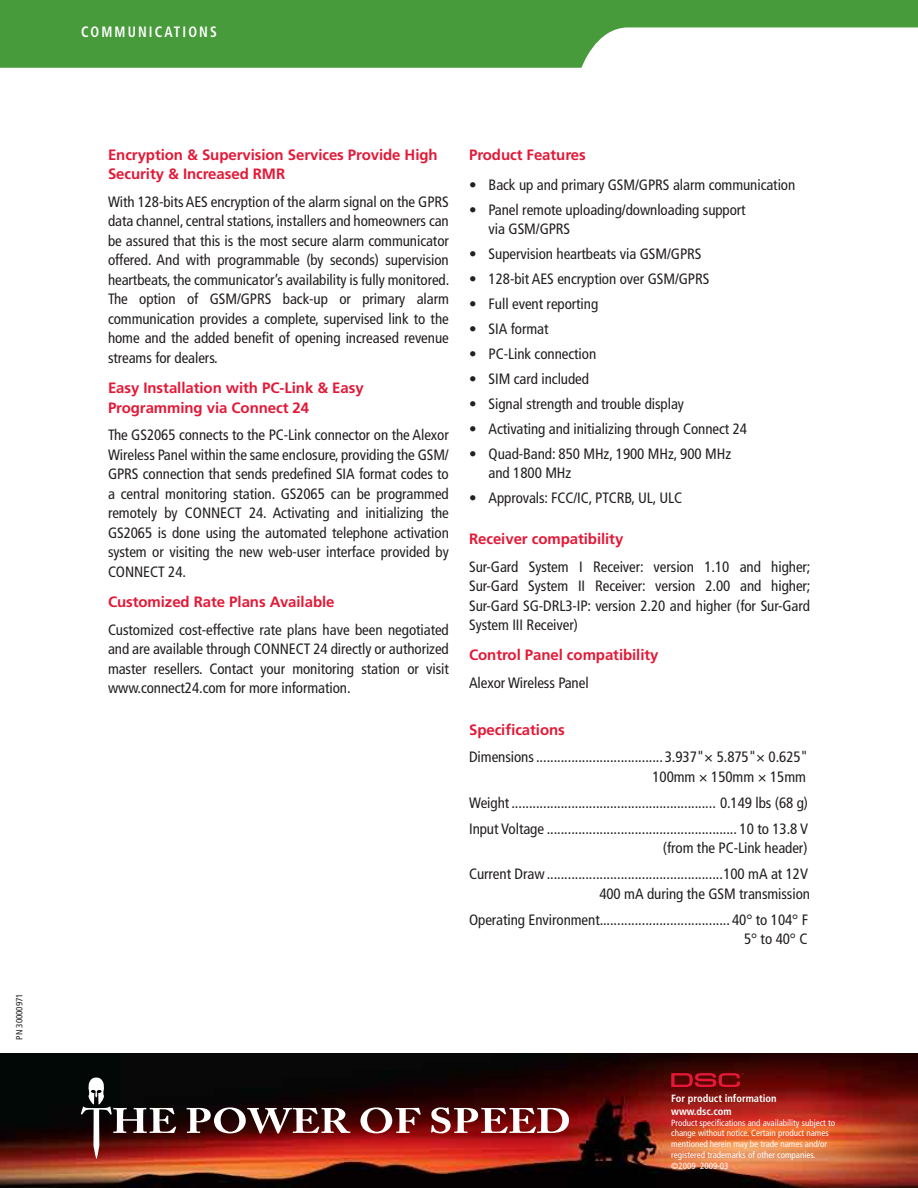
<style>
.page{position:relative;width:918px;height:1188px;background:#fff}
.page>*{position:absolute;margin:0;border:0;box-sizing:border-box;transform-origin:0 0}
.t1{font:condensed 15px/19.5px "Frutiger LT Std";letter-spacing:-.005em;color:#231f20;text-align:justify}
.t2{font:700 15px/19.5px "Frutiger LT Std";letter-spacing:-.005em;color:#e31937}
.t3{font:700 condensed 15px "Frutiger LT Std";letter-spacing:.155em;color:#fff;scale:.9 1}
.t4{font:700 condensed 10.5px/12.6px "Frutiger LT Std";color:#fff}
.t5{font:condensed 9px/10.8px "Frutiger LT Std";color:#fff}
.t6{font:condensed 9px "Frutiger LT Std";letter-spacing:-.005em;color:#231f20}
</style>
<div class="page">
<svg style="left:0;top:0;width:918px;height:68px;fill:#479b3b"></svg>
<img style="left:0;top:1053px;width:918px;height:135px">
<svg style="left:671px;top:1073px;width:73px;height:14px"></svg>
<svg style="left:81px;top:1077px;width:95px;height:82px;background:#4f312f"></svg>
<svg style="left:187px;top:1107px;width:163px;height:27px"></svg>
<svg style="left:360px;top:1107px;width:61px;height:26px"></svg>
<svg style="left:431px;top:1107px;width:138px;height:26px"></svg>
<p class="t6" style="left:14px;top:1040px;width:48px;rotate:-90deg">PN 30000971</p>
<p class="t3" style="left:81px;top:23px;width:152px">COMMUNICATIONS</p>
<p class="t2" style="left:108px;top:145px;width:331px">Encryption &amp; Supervision Services Provide High<br>Security &amp; Increased RMR</p>
<p class="t1" style="left:108px;top:192px;width:343px">With 128-bits AES encryption of the alarm signal on the GPRS data channel, central stations, installers and homeowners can be assured that this is the most secure alarm communicator offered. And with programmable (by seconds) supervision heartbeats, the communicator’s availability is fully monitored.<br>The option of GSM/GPRS back-up or primary alarm communication provides a complete, supervised link to the home and the added benefit of opening increased revenue streams for dealers.</p>
<p class="t2" style="left:108px;top:378px;width:257px">Easy Installation with PC-Link &amp; Easy<br>Programming via Connect 24</p>
<p class="t1" style="left:108px;top:425px;width:342px">The GS2065 connects to the PC-Link connector on the Alexor Wireless Panel within the same enclosure, providing the GSM/ GPRS connection that sends predefined SIA format codes to a central monitoring station. GS2065 can be programmed remotely by CONNECT 24. Activating and initializing the GS2065 is done using the automated telephone activation system or visiting the new web-user interface provided by CONNECT 24.</p>
<p class="t2" style="left:108px;top:592px;width:228px">Customized Rate Plans Available</p>
<p class="t1" style="left:108px;top:620px;width:342px">Customized cost-effective rate plans have been negotiated and are available through CONNECT 24 directly or authorized master resellers. Contact your monitoring station or visit www.connect24.com for more information.</p>
<p class="t2" style="left:469px;top:145px;width:118px">Product Features</p>
<p class="t1" style="left:469px;top:175px;width:328px">• Back up and primary GSM/GPRS alarm communication</p>
<p class="t1" style="left:489px;top:200px;width:259px;text-indent:-20px">• Panel remote uploading/downloading support via GSM/GPRS</p>
<p class="t1" style="left:469px;top:244px;width:234px">• Supervision heartbeats via GSM/GPRS</p>
<p class="t1" style="left:469px;top:269px;width:242px">• 128-bit AES encryption over GSM/GPRS</p>
<p class="t1" style="left:469px;top:294px;width:131px">• Full event reporting</p>
<p class="t1" style="left:469px;top:319px;width:81px">• SIA format</p>
<p class="t1" style="left:469px;top:344px;width:129px">• PC-Link connection</p>
<p class="t1" style="left:469px;top:369px;width:121px">• SIM card included</p>
<p class="t1" style="left:469px;top:394px;width:216px">• Signal strength and trouble display</p>
<p class="t1" style="left:469px;top:419px;width:279px">• Activating and initializing through Connect 24</p>
<p class="t1" style="left:489px;top:444px;width:244px;text-indent:-20px">• Quad-Band: 850 MHz, 1900 MHz, 900 MHz and 1800 MHz</p>
<p class="t1" style="left:469px;top:488px;width:215px">• Approvals: FCC/IC, PTCRB, UL, ULC</p>
<p class="t2" style="left:469px;top:529px;width:156px">Receiver compatibility</p>
<p class="t1" style="left:469px;top:557px;width:343px">Sur-Gard System I Receiver: version 1.10 and higher; Sur-Gard System II Receiver: version 2.00 and higher; Sur-Gard SG-DRL3-IP: version 2.20 and higher (for Sur-Gard System III Receiver)</p>
<p class="t2" style="left:469px;top:646px;width:191px">Control Panel compatibility</p>
<p class="t1" style="left:469px;top:673px;width:121px">Alexor Wireless Panel</p>
<p class="t2" style="left:469px;top:720px;width:97px">Specifications</p>
<p class="t1" style="left:469px;top:747px;width:340px;text-align:right">Dimensions....................................3.937"× 5.875"× 0.625"<br>100mm × 150mm × 15mm</p>
<p class="t1" style="left:469px;top:790px;width:341px;line-height:26px">Weight.......................................................... 0.149 lbs (68 g)<br>Input Voltage ...................................................... 10 to 13.8 V</p>
<p class="t1" style="left:469px;top:835px;width:340px;line-height:26px;text-align:right">(from the PC-Link header)<br>Current Draw..................................................100 mA at 12V</p>
<p class="t1" style="left:469px;top:880px;width:342px;line-height:26px;text-align:right">400 mA during the GSM transmission<br>Operating Environment..................................... 40° to 104° F</p>
<p class="t1" style="left:744px;top:929px;width:65px">5° to 40° C</p>
<p class="t4" style="left:671px;top:1092px;width:107px">For product information www.dsc.com</p>
<p class="t5" style="left:671px;top:1117px;width:165px">Product specifications and availability subject to change without notice. Certain product names mentioned herein may be trade names and/or registered trademarks of other companies. ©2009 2009-03</p>
</div>
